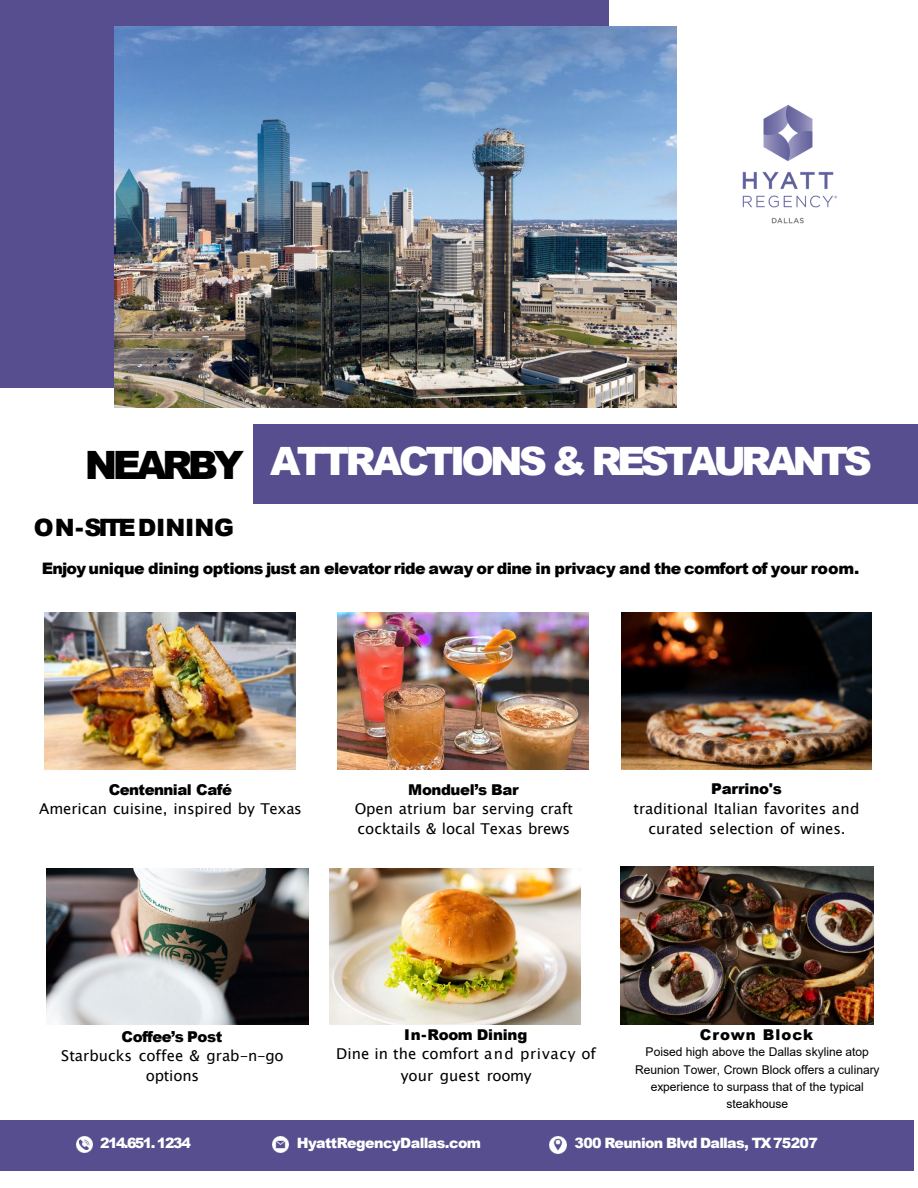
<style>
.page{position:relative;width:918px;height:1188px;background:#fff}
.page>*{position:absolute;margin:0;border:0;box-sizing:border-box;transform-origin:0 0}
.t1{font:900 39px "Arial";letter-spacing:-.11em;color:#fff}
.t2{font:900 39px "Arial";letter-spacing:-.12em;color:#000}
.t3{font:900 24px "Arial";letter-spacing:-.005em;color:#000}
.t4{font:900 15.9px "Arial";letter-spacing:-.03em;color:#000}
.t5{font:15px/20.4px "Lucida Sans Unicode";color:#000;text-align:center}
.t6{font:900 15px "Arial";letter-spacing:-.03em;color:#000}
.t7{font:900 15px "Arial";letter-spacing:.06em;color:#000}
.t8{font:900 15px "Arial";letter-spacing:-.01em;color:#000}
.t9{font:900 14.25px "Arial";letter-spacing:-.045em;color:#fff}
.t10{font:900 14.25px "Arial";letter-spacing:-.11em;color:#fff}
.t11{font:12px/17.1px "Arial";letter-spacing:-.005em;color:#000;text-align:center}
</style>
<div class="page">
<div style="left:0;top:0;width:609px;height:387px;background:#564e8e"></div>
<div style="left:0;top:1120px;width:913px;height:51px;background:#564e8e"></div>
<img style="left:115px;top:26px;width:561px;height:382px">
<img style="left:338px;top:613px;width:251px;height:156px">
<img style="left:46px;top:868px;width:263px;height:157px">
<img style="left:45px;top:613px;width:251px;height:156px">
<img style="left:77px;top:1137px;width:16px;height:16px">
<img style="left:272px;top:1137px;width:16px;height:16px">
<img style="left:549px;top:1137px;width:17px;height:17px">
<img style="left:621px;top:613px;width:251px;height:156px">
<img style="left:329px;top:868px;width:251px;height:157px">
<img style="left:742px;top:105px;width:95px;height:119px">
<div style="left:254px;top:424px;width:664px;height:80px;background:#564e8e"></div>
<img style="left:621px;top:867px;width:253px;height:158px">
<h1 class="t1" style="left:270px;top:433px;width:603px">ATTRACTIONS &amp; RESTAURANTS</h1>
<p class="t2" style="left:85px;top:437px;width:160px">NEARBY</p>
<p class="t3" style="left:34px;top:510px;width:202px">ON-SITEDINING</p>
<p class="t4" style="left:42px;top:557px;width:819px">Enjoy unique dining options just an elevator ride away or dine in privacy and the comfort of your room.</p>
<p class="t6" style="left:109px;top:778px;width:125px">Centennial Café</p>
<p class="t5" style="left:39px;top:799px;width:264px">American cuisine, inspired by Texas</p>
<p class="t6" style="left:408px;top:778px;width:112px">Monduel’s Bar</p>
<p class="t5" style="left:355px;top:798px;width:220px;text-align:left">Open atrium bar serving craft cocktails &amp; local Texas brews</p>
<p class="t8" style="left:711px;top:778px;width:72px">Parrino's</p>
<p class="t5" style="left:634px;top:798px;width:228px">traditional Italian favorites and curated selection of wines.</p>
<p class="t6" style="left:122px;top:1026px;width:102px">Coffee’s Post</p>
<p class="t5" style="left:61px;top:1046px;width:224px">Starbucks coffee &amp; grab-n-go options</p>
<p class="t6" style="left:404px;top:1023px;width:125px">In-Room Dining</p>
<p class="t5" style="left:336px;top:1043px;width:261px;line-height:21.5px">Dine in the comfort and privacy of your guest roomy</p>
<p class="t7" style="left:700px;top:1023px;width:115px">Crown Block</p>
<p class="t11" style="left:635px;top:1044px;width:246px">Poised high above the Dallas skyline atop Reunion Tower, Crown Block offers a culinary experience to surpass that of the typical steakhouse</p>
<p class="t10" style="left:100px;top:1132px;width:92px">214.651. 1234</p>
<p class="t9" style="left:297px;top:1132px;width:186px">HyattRegencyDallas.com</p>
<p class="t9" style="left:575px;top:1132px;width:245px">300 Reunion Blvd Dallas, TX 75207</p>
</div>
